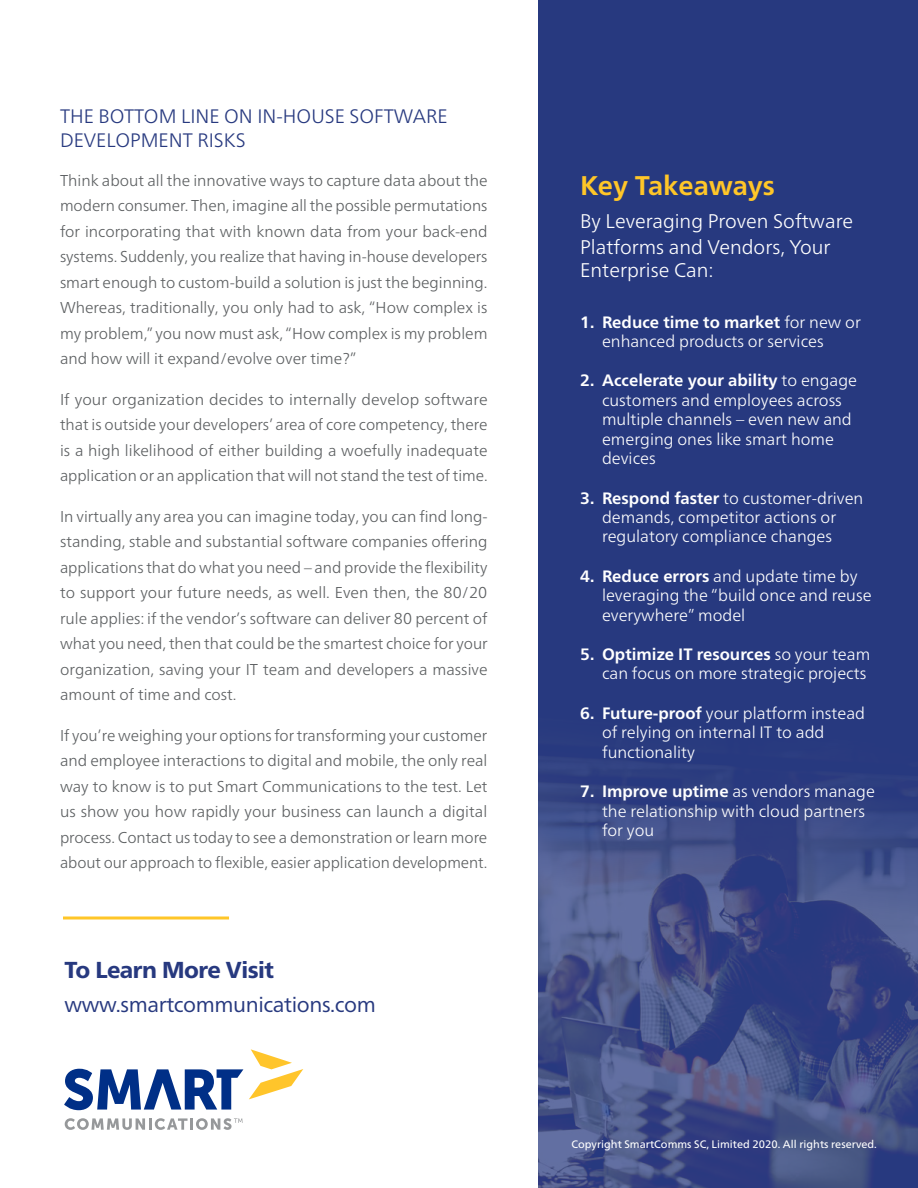
<style>
.page{position:relative;width:918px;height:1188px;background:#fff}
.page>*{position:absolute;margin:0;border:0;box-sizing:border-box;transform-origin:0 0}
.t1{font:700 27px "Frutiger Neue LT Pro";color:#ffc628}
.t2{font:800 23.1px "Frutiger Neue LT Pro";letter-spacing:-.02em;color:#27397f}
.t3{font:21.45px "Frutiger Neue LT Pro";letter-spacing:-.02em;color:#27397f}
.t4{font:300 19.8px/26.4px "Frutiger Neue LT Pro";color:#fff}
.t5{font:300 19.5px/24px "Frutiger Neue LT Pro";color:#27397f}
.t6{font:300 16.5px/19.5px "Frutiger Neue LT Pro";color:#fff}
.t7{font:300 15.75px/25.5px "Frutiger Neue LT Pro";letter-spacing:-.005em;color:#5c5f61;text-align:justify}
.t8{font:10.8px "Frutiger Neue LT Pro";color:#fff}
.s1{font-weight:700}
</style>
<div class="page">
<div style="left:538px;top:0;width:380px;height:1188px;background:#27397f"></div>
<img style="left:538px;top:756px;width:380px;height:432px">
<svg style="left:64px;top:1069px;width:179px;height:41px"></svg>
<svg style="left:65px;top:1118px;width:178px;height:12px"></svg>
<svg style="left:249px;top:1049px;width:54px;height:50px"></svg>
<svg style="left:63px;top:916px;width:166px;height:4px"></svg>
<p class="t5" style="left:60px;top:104px;width:389px">THE BOTTOM LINE ON IN-HOUSE SOFTWARE<br>DEVELOPMENT RISKS</p>
<p class="t7" style="left:60px;top:168px;width:429px">Think about all the innovative ways to capture data about the modern consumer. Then, imagine all the possible permutations for incorporating that with known data from your back-end systems. Suddenly, you realize that having in-house developers smart enough to custom-build a solution is just the beginning.<br>Whereas, traditionally, you only had to ask, “How complex is my problem,” you now must ask, “How complex is my problem and how will it expand/evolve over time?”</p>
<p class="t7" style="left:60px;top:387px;width:429px">If your organization decides to internally develop software that is outside your developers’ area of core competency, there is a high likelihood of either building a woefully inadequate application or an application that will not stand the test of time.</p>
<p class="t7" style="left:60px;top:504px;width:429px">In virtually any area you can imagine today, you can find long&shy;standing, stable and substantial software companies offering applications that do what you need – and provide the flexibility to support your future needs, as well. Even then, the 80/20 rule applies: if the vendor’s software can deliver 80 percent of what you need, then that could be the smartest choice for your organization, saving your IT team and developers a massive amount of time and cost.</p>
<p class="t7" style="left:60px;top:723px;width:429px">If you’re weighing your options for transforming your customer and employee interactions to digital and mobile, the only real way to know is to put Smart Communications to the test. Let us show you how rapidly your business can launch a digital process. Contact us today to see a demonstration or learn more about our approach to flexible, easier application development.</p>
<h2 class="t2" style="left:64px;top:956px;width:211px">To Learn More Visit</h2>
<h3 class="t3" style="left:64px;top:991px;width:313px">www.smartcommunications.com</h3>
<h1 class="t1" style="left:580px;top:169px;width:196px">Key Takeaways</h1>
<p class="t4" style="left:580px;top:207px;width:275px">By Leveraging Proven Software<br>Platforms and Vendors, Your</p>
<p class="t4" style="left:580px;top:257px;width:135px">Enterprise Can:</p>
<p class="t6" style="left:602px;top:312px;width:260px;text-indent:-22px"><span class="s1">1. Reduce time to market</span> for new or enhanced products or services</p>
<p class="t6" style="left:602px;top:371px;width:257px;text-indent:-22px"><span class="s1">2. Accelerate your ability</span> to engage customers and employees across multiple channels – even new and emerging ones like smart home devices</p>
<p class="t6" style="left:580px;top:488px;width:285px;text-align:center"><span class="s1">3. Respond faster</span> to customer-driven demands, competitor actions or regulatory compliance changes</p>
<p class="t6" style="left:602px;top:566px;width:271px;text-indent:-22px"><span class="s1">4. Reduce errors</span> and update time by leveraging the “build once and reuse everywhere” model</p>
<p class="t6" style="left:580px;top:644px;width:292px;text-align:right"><span class="s1">5. Optimize IT resources</span> so your team can focus on more strategic projects</p>
<p class="t6" style="left:602px;top:703px;width:265px;text-indent:-22px"><span class="s1">6. Future-proof</span> your platform instead of relying on internal IT to add functionality</p>
<p class="t6" style="left:602px;top:781px;width:274px;text-indent:-22px"><span class="s1">7. Improve uptime</span> as vendors manage the relationship with cloud partners for you</p>
<p class="t8" style="left:572px;top:1138px;width:307px">Copyright SmartComms SC, Limited 2020. All rights reserved.</p>
</div>
